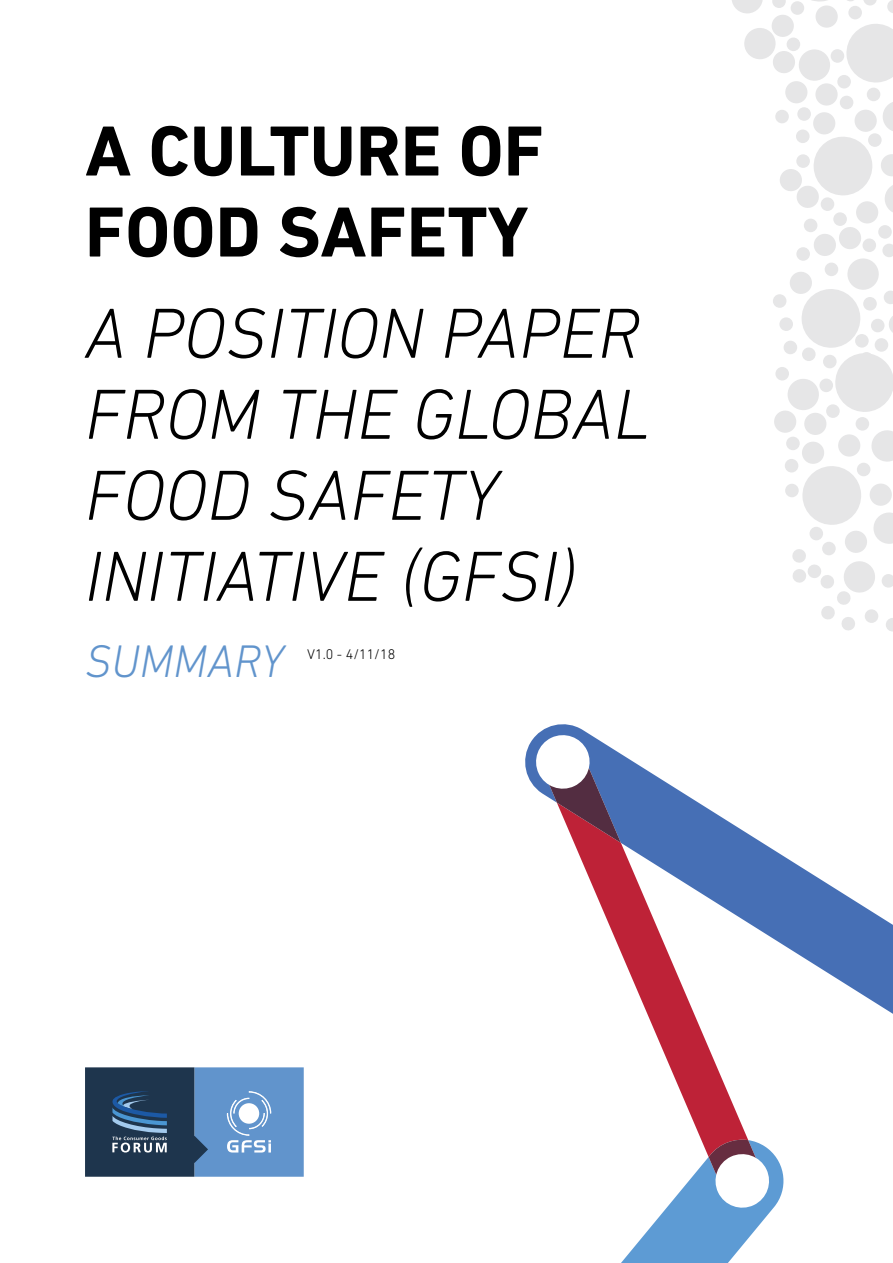
<style>
.page{position:relative;width:893px;height:1263px;background:#fff}
.page>*{position:absolute;margin:0;border:0;box-sizing:border-box;transform-origin:0 0}
.t1{font:italic 300 72px/81px "DIN Next LT Pro";color:#000}
.t2{font:700 72px/81px "DIN Next LT Pro";color:#000}
.t3{font:italic 300 46.5px "DIN Next LT Pro";color:#6194cc}
.t4{font:300 14.25px "DIN Next LT Pro";color:#000}
</style>
<div class="page">
<svg style="left:85px;top:1067px;width:219px;height:110px;background:#496d93"></svg>
<svg style="left:525px;top:724px;width:368px;height:290px"></svg>
<svg style="left:557px;top:803px;width:191px;height:333px"></svg>
<svg style="left:532px;top:731px;width:89px;height:112px"></svg>
<svg style="left:621px;top:1136px;width:163px;height:127px"></svg>
<svg style="left:732px;top:0;width:161px;height:632px"></svg>
<div style="left:823px;top:476px;width:32px;height:41px;background:#e6e6e7;border-radius:50%"></div>
<p class="t2" style="left:85px;top:110px;width:460px">A CULTURE OF<br>FOOD SAFETY</p>
<p class="t1" style="left:85px;top:292px;width:567px">A POSITION PAPER<br>FROM THE GLOBAL<br>FOOD SAFETY<br>INITIATIVE (GFSI)</p>
<p class="t3" style="left:85px;top:634px;width:200px">SUMMARY</p>
<p class="t4" style="left:307px;top:646px;width:90px">V1.0 - 4/11/18</p>
</div>
